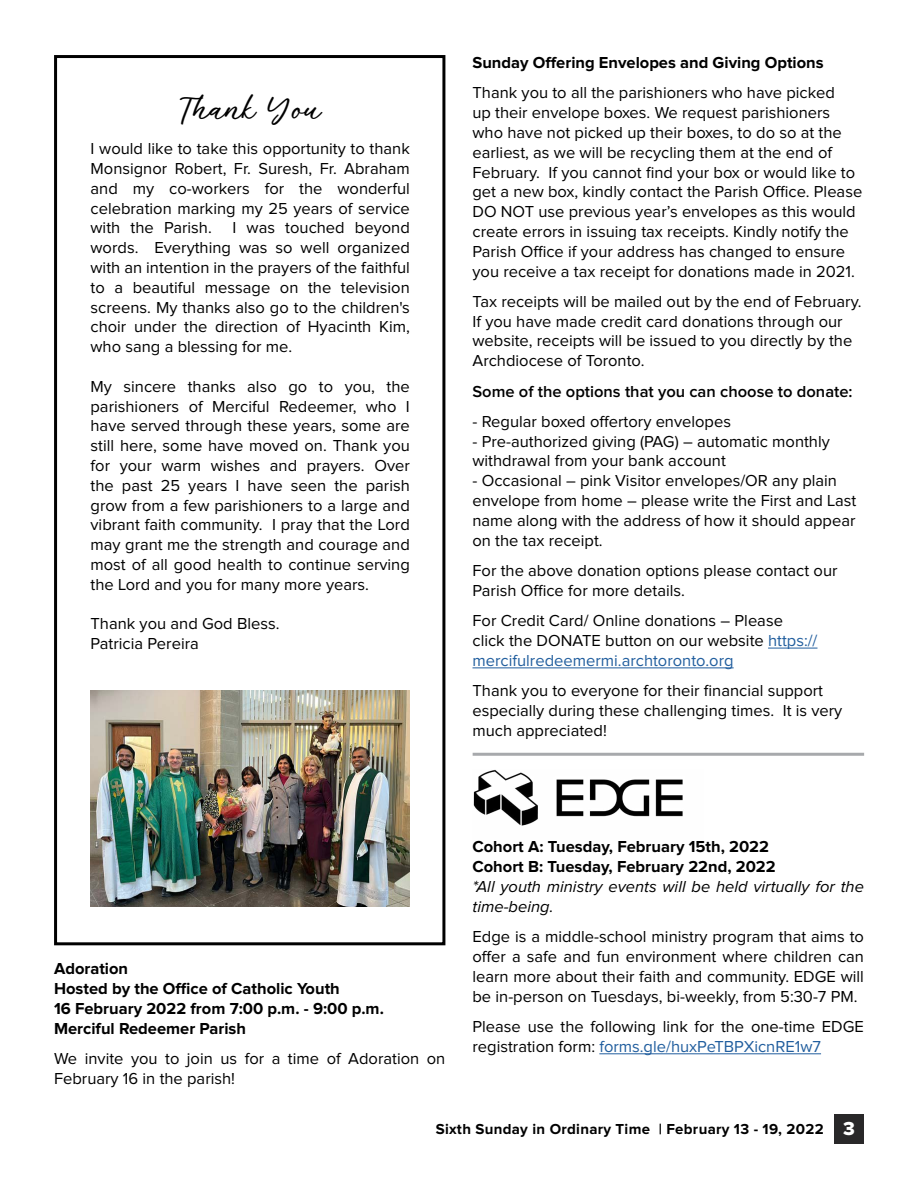
<style>
.page{position:relative;width:918px;height:1188px;background:#fff}
.page>*{position:absolute;margin:0;border:0;box-sizing:border-box;transform-origin:0 0}
.t1{font:24px "Alisha Free";color:#000}
.t2{font:16.5px/19.8px "Proxima Nova";color:#000}
.t3{font:700 16.5px/19.8px "Proxima Nova";color:#000}
.t4{font:italic 16.5px/19.8px "Proxima Nova";color:#000}
.t5{font:600 16.5px "Proxima Nova";color:#000}
.t6{font:700 15px "Proxima Nova";letter-spacing:.02em;color:#000}
.s1{color:#215e9e}
.s2{font-family:"Proxima Nova Extrabld";font-weight:400;font-size:19.5px;color:#fff}
</style>
<div class="page">
<div style="left:54px;top:55px;width:391px;height:890px;border:3px solid #000"></div>
<div style="left:834px;top:1114px;width:30px;height:30px;background:#292829"></div>
<hr style="left:473px;top:753px;width:391px;height:3px;background:#a7a9ac">
<hr style="left:599px;top:1054px;width:222px;height:1px;background:#215e9e">
<img style="left:473px;top:770px;width:210px;height:56px">
<hr style="left:768px;top:648px;width:49px;height:1px;background:#215e9e">
<hr style="left:472px;top:668px;width:262px;height:1px;background:#215e9e">
<img style="left:91px;top:690px;width:319px;height:216px">
<h1 class="t1" style="left:179px;top:92px;width:144px">Thank You</h1>
<p class="t2" style="left:91px;top:139px;width:321px;text-align:justify">I would like to take this opportunity to thank Monsignor Robert, Fr. Suresh, Fr. Abraham and my co-workers for the wonderful celebration marking my 25 years of service with the Parish. I was touched beyond words. Everything was so well organized with an intention in the prayers of the faithful to a beautiful message on the television screens. My thanks also go to the children's choir under the direction of Hyacinth Kim, who sang a blessing for me.</p>
<p class="t2" style="left:91px;top:377px;width:321px;text-align:justify">My sincere thanks also go to you, the parishioners of Merciful Redeemer, who I have served through these years, some are still here, some have moved on. Thank you for your warm wishes and prayers. Over the past 25 years I have seen the parish grow from a few parishioners to a large and vibrant faith community. I pray that the Lord may grant me the strength and courage and most of all good health to continue serving the Lord and you for many more years.</p>
<p class="t2" style="left:91px;top:615px;width:191px">Thank you and God Bless.<br>Patricia Pereira</p>
<p class="t3" style="left:472px;top:53px;width:353px">Sunday Offering Envelopes and Giving Options</p>
<p class="t2" style="left:472px;top:84px;width:391px">Thank you to all the parishioners who have picked<br>up their envelope boxes. We request parishioners who have not picked up their boxes, to do so at the earliest, as we will be recycling them at the end of February. If you cannot find your box or would like to get a new box, kindly contact the Parish Office. Please DO NOT use previous year’s envelopes as this would create errors in issuing tax receipts. Kindly notify the Parish Office if your address has changed to ensure you receive a tax receipt for donations made in 2021.</p>
<p class="t2" style="left:472px;top:292px;width:391px">Tax receipts will be mailed out by the end of February.<br>If you have made credit card donations through our website, receipts will be issued to you directly by the Archdiocese of Toronto.</p>
<p class="t5" style="left:472px;top:384px;width:382px">Some of the options that you can choose to donate:</p>
<p class="t2" style="left:472px;top:412px;width:260px">- Regular boxed offertory envelopes</p>
<p class="t2" style="left:472px;top:432px;width:359px">- Pre-authorized giving (PAG) – automatic monthly withdrawal from your bank account</p>
<p class="t2" style="left:472px;top:472px;width:385px">- Occasional – pink Visitor envelopes/OR any plain envelope from home – please write the First and Last name along with the address of how it should appear on the tax receipt.</p>
<p class="t2" style="left:472px;top:561px;width:367px">For the above donation options please contact our<br>Parish Office for more details.</p>
<p class="t2" style="left:472px;top:611px;width:346px">For Credit Card/ Online donations – Please click the DONATE button on our website <span class="s1">https:// mercifulredeemermi.archtoronto.org</span></p>
<p class="t2" style="left:472px;top:681px;width:371px">Thank you to everyone for their financial support especially during these challenging times. It is very much appreciated!</p>
<p class="t3" style="left:54px;top:960px;width:331px">Adoration<br>Hosted by the Office of Catholic Youth<br>16 February 2022 from 7:00 p.m. - 9:00 p.m.<br>Merciful Redeemer Parish</p>
<p class="t2" style="left:54px;top:1049px;width:393px">We invite you to join us for a time of Adoration on<br>February 16 in the parish!</p>
<p class="t3" style="left:472px;top:838px;width:305px">Cohort A: Tuesday, February 15th, 2022<br>Cohort B: Tuesday, February 22nd, 2022</p>
<p class="t4" style="left:472px;top:877px;width:393px">*All youth ministry events will be held virtually for the time-being.</p>
<p class="t2" style="left:472px;top:927px;width:393px;text-align:justify">Edge is a middle-school ministry program that aims to offer a safe and fun environment where children can learn more about their faith and community. EDGE will be in-person on Tuesdays, bi-weekly, from 5:30-7 PM.</p>
<p class="t2" style="left:472px;top:1017px;width:393px">Please use the following link for the one-time EDGE registration form: <span class="s1">forms.gle/huxPeTBPXicnRE1w7</span></p>
<p class="t6" style="left:436px;top:1122px;width:421px">Sixth Sunday in Ordinary Time | February 13 - 19, 2022 <span class="s2">3</span></p>
</div>
